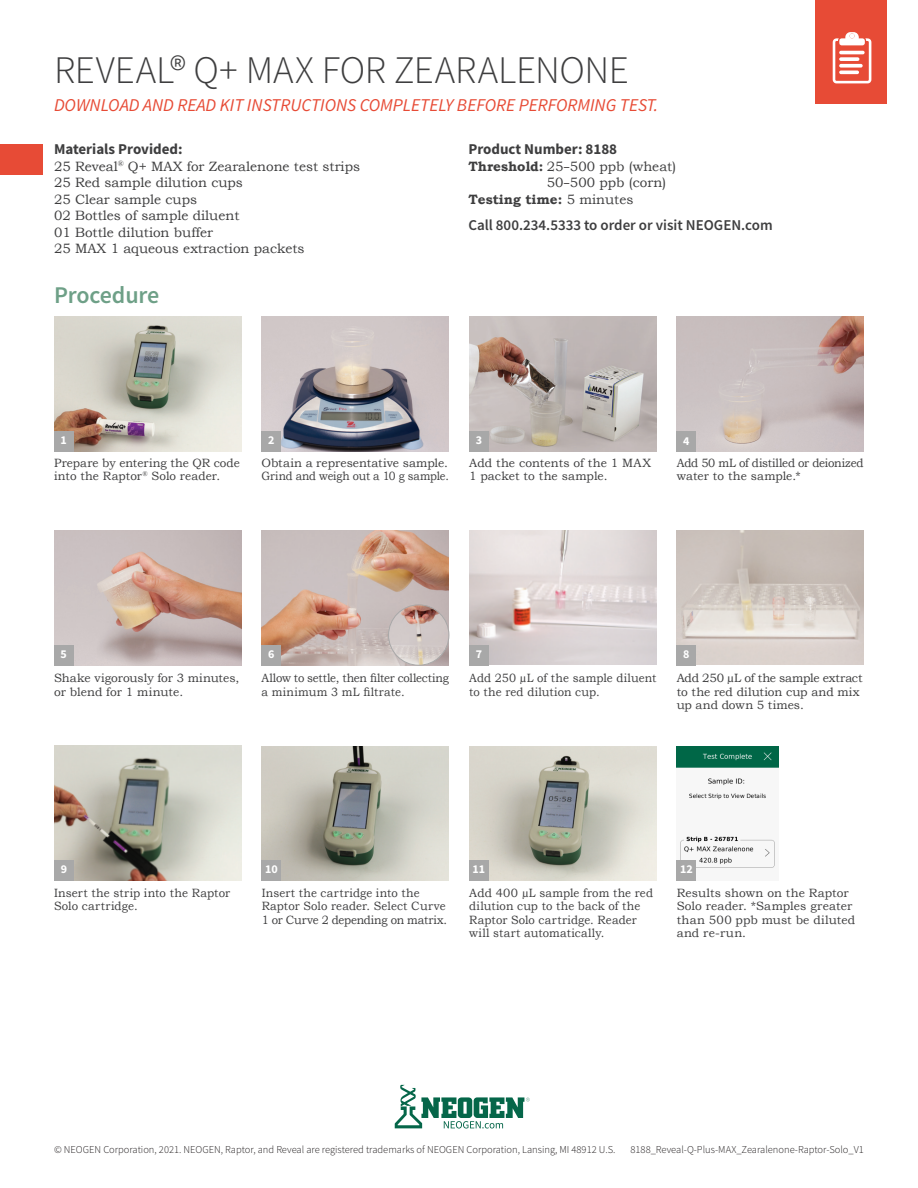
<style>
.page{position:relative;width:918px;height:1188px;background:#fff}
.page>*{position:absolute;margin:0;border:0;box-sizing:border-box;transform-origin:0 0}
.Headline{font:300 39px "Source Sans Pro";letter-spacing:-.005em;color:#3e3e3f}
.Subhead{font:600 24px "Source Sans Pro";letter-spacing:-.005em;color:#6ea087}
.Kit_Instructions{font:italic 18px "Source Sans Pro";color:#e74b36}
.t1{font:600 15px "Source Sans Pro";color:#3e3e3f}
.Materials_Provided_S{font:700 15px "Source Sans Pro";color:#3e3e3f}
.Materials_Provided_C{font:13.5px "Bookman Old Style";color:#3e3e3f}
.Materials_Provided_C-2{font:700 13.5px "Bookman Old Style";color:#3e3e3f}
.Chart_Image_Text{font:12px/13.5px "Bookman Old Style";letter-spacing:.005em;color:#3e3e3f}
.Chart_Image_Text-2{font:12px/13.5px "Bookman Old Style";letter-spacing:.005em;color:#3e3e3f;scale:.95 1}
.Chart_Image_Text-3{font:12px/13.5px "Bookman Old Style";letter-spacing:.005em;color:#3e3e3f;scale:.96 1}
.Image_Text{font:700 12px "Source Sans Pro";color:#fff}
.t2{font:300 10.5px "Source Sans Pro";color:#231f20}
.s1{font-weight:700}
.s2{font-family:"Source Sans Pro";color:#231f20}
.s3{font-weight:400}
</style>
<div class="page">
<img style="left:677px;top:746px;width:102px;height:122px">
<img style="left:54px;top:746px;width:187px;height:134px">
<img style="left:262px;top:746px;width:187px;height:134px">
<img style="left:469px;top:746px;width:187px;height:134px">
<img style="left:677px;top:530px;width:187px;height:134px">
<img style="left:262px;top:530px;width:187px;height:135px">
<img style="left:388px;top:605px;width:61px;height:60px;border-radius:30px">
<div style="left:388px;top:605px;width:61px;height:60px;border:1px solid #a8a8a8;border-radius:50%"></div>
<img style="left:54px;top:530px;width:187px;height:135px">
<img style="left:54px;top:317px;width:187px;height:134px">
<img style="left:469px;top:317px;width:187px;height:134px">
<img style="left:677px;top:317px;width:187px;height:135px">
<img style="left:262px;top:317px;width:187px;height:134px">
<img style="left:469px;top:530px;width:188px;height:134px">
<div style="left:815px;top:0;width:72px;height:104px;background:#e74b36"></div>
<svg style="left:833px;top:32px;width:38px;height:51px"></svg>
<div style="left:0;top:145px;width:42px;height:30px;background:#e74b36"></div>
<svg style="left:395px;top:1085px;width:135px;height:44px"></svg>
<div style="left:262px;top:431px;width:19px;height:20px;background:#a8a8a8"></div>
<div style="left:469px;top:431px;width:20px;height:20px;background:#a8a8a8"></div>
<div style="left:54px;top:431px;width:19px;height:20px;background:#a8a8a8"></div>
<div style="left:677px;top:431px;width:19px;height:21px;background:#a8a8a8"></div>
<div style="left:262px;top:645px;width:19px;height:21px;background:#a8a8a8"></div>
<div style="left:469px;top:645px;width:20px;height:21px;background:#a8a8a8"></div>
<div style="left:54px;top:645px;width:19px;height:21px;background:#a8a8a8"></div>
<div style="left:677px;top:645px;width:19px;height:21px;background:#a8a8a8"></div>
<div style="left:262px;top:860px;width:19px;height:20px;background:#a8a8a8"></div>
<div style="left:469px;top:860px;width:20px;height:20px;background:#a8a8a8"></div>
<div style="left:54px;top:860px;width:20px;height:20px;background:#a8a8a8"></div>
<div style="left:677px;top:860px;width:19px;height:20px;background:#a8a8a8"></div>
<p class="Headline" style="left:54px;top:46px;width:576px">REVEAL® Q+ MAX FOR ZEARALENONE</p>
<p class="Kit_Instructions" style="left:54px;top:93px;width:606px">DOWNLOAD AND READ KIT INSTRUCTIONS COMPLETELY BEFORE PERFORMING TEST.</p>
<p class="Materials_Provided_S" style="left:54px;top:139px;width:130px">Materials Provided:</p>
<p class="Materials_Provided_C" style="left:54px;top:157px;width:308px">25 Reveal<sup>®</sup> Q+ MAX for Zearalenone test strips</p>
<p class="Materials_Provided_C" style="left:54px;top:174px;width:191px">25 Red sample dilution cups</p>
<p class="Materials_Provided_C" style="left:54px;top:190px;width:145px">25 Clear sample cups</p>
<p class="Materials_Provided_C" style="left:54px;top:207px;width:187px">02 Bottles of sample diluent</p>
<p class="Materials_Provided_C" style="left:54px;top:223px;width:161px">01 Bottle dilution buffer</p>
<p class="Materials_Provided_C" style="left:54px;top:240px;width:252px">25 MAX 1 aqueous extraction packets</p>
<p class="Subhead" style="left:54px;top:279px;width:107px">Procedure</p>
<p class="Materials_Provided_S" style="left:468px;top:139px;width:150px">Product Number: 8188</p>
<p class="Materials_Provided_C" style="left:468px;top:157px;width:209px"><span class="s1">Threshold:</span> 25<span class="s2">–</span>500 ppb (wheat)</p>
<p class="Materials_Provided_C" style="left:547px;top:174px;width:121px">50<span class="s2">–</span>500 ppb (corn)</p>
<p class="Materials_Provided_C-2" style="left:468px;top:189px;width:166px">Testing time: <span class="s3">5 minutes</span></p>
<p class="t1" style="left:468px;top:215px;width:306px">Call 800.234.5333 to order or visit NEOGEN.com</p>
<p class="Image_Text" style="left:61px;top:432px;width:8px">1</p>
<p class="Image_Text" style="left:268px;top:432px;width:8px">2</p>
<p class="Image_Text" style="left:476px;top:432px;width:8px">3</p>
<p class="Image_Text" style="left:683px;top:432px;width:8px">4</p>
<p class="Chart_Image_Text" style="left:54px;top:456px;width:187px">Prepare by entering the QR code</p>
<p class="Chart_Image_Text" style="left:54px;top:470px;width:168px">into the Raptor<sup>®</sup> Solo reader.</p>
<p class="Chart_Image_Text" style="left:262px;top:456px;width:189px">Obtain a representative sample.<br>Grind and weigh out a 10 g sample.</p>
<p class="Chart_Image_Text" style="left:469px;top:456px;width:184px">Add the contents of the 1 MAX<br>1 packet to the sample.</p>
<p class="Chart_Image_Text-3" style="left:677px;top:456px;width:196px">Add 50 mL of distilled or deionized water to the sample.*</p>
<p class="Image_Text" style="left:61px;top:646px;width:8px">5</p>
<p class="Image_Text" style="left:268px;top:646px;width:8px">6</p>
<p class="Image_Text" style="left:476px;top:646px;width:8px">7</p>
<p class="Image_Text" style="left:683px;top:646px;width:8px">8</p>
<p class="Chart_Image_Text" style="left:54px;top:671px;width:187px">Shake vigorously for 3 minutes, or blend for 1 minute.</p>
<p class="Chart_Image_Text-2" style="left:262px;top:671px;width:199px">Allow to settle, then filter collecting a minimum 3 mL filtrate.</p>
<p class="Chart_Image_Text-2" style="left:469px;top:671px;width:199px">Add 250 µL of the sample diluent to the red dilution cup.</p>
<p class="Chart_Image_Text" style="left:677px;top:671px;width:187px">Add 250 µL of the sample extract to the red dilution cup and mix up and down 5 times.</p>
<p class="Image_Text" style="left:61px;top:861px;width:8px">9</p>
<p class="Image_Text" style="left:265px;top:861px;width:14px">10</p>
<p class="Image_Text" style="left:473px;top:861px;width:14px">11</p>
<p class="Image_Text" style="left:680px;top:861px;width:14px">12</p>
<p class="Chart_Image_Text-3" style="left:54px;top:886px;width:185px">Insert the strip into the Raptor<br>Solo cartridge.</p>
<p class="Chart_Image_Text-2" style="left:262px;top:886px;width:197px">Insert the cartridge into the<br>Raptor Solo reader. Select Curve<br>1 or Curve 2 depending on matrix.</p>
<p class="Chart_Image_Text" style="left:469px;top:886px;width:185px">Add 400 µL sample from the red dilution cup to the back of the<br>Raptor Solo cartridge. Reader will start automatically.</p>
<p class="Chart_Image_Text" style="left:677px;top:886px;width:180px">Results shown on the Raptor<br>Solo reader. *Samples greater than 500 ppb must be diluted and re-run.</p>
<p class="t2" style="left:54px;top:1143px;width:563px">© NEOGEN Corporation, 2021. NEOGEN, Raptor, and Reveal are registered trademarks of NEOGEN Corporation, Lansing, MI 48912 U.S.</p>
<p class="t2" style="left:631px;top:1143px;width:235px">8188_Reveal-Q-Plus-MAX_Zearalenone-Raptor-Solo_V1</p>
</div>
